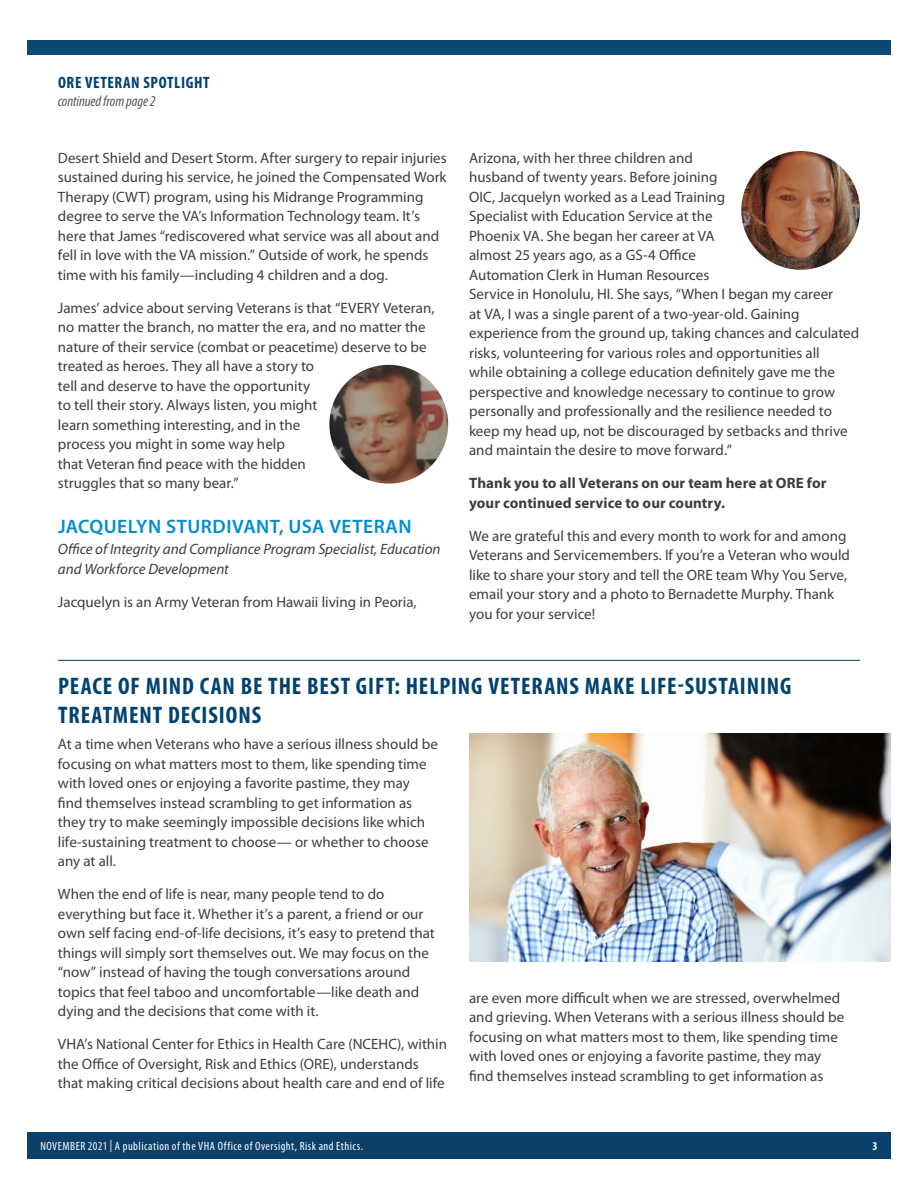
<style>
.page{position:relative;width:918px;height:1188px;background:#fff}
.page>*{position:absolute;margin:0;border:0;box-sizing:border-box;transform-origin:0 0}
.Title_with_Article_D{font:700 condensed 24px/28.7px "Myriad Pro";letter-spacing:.04em;color:#004270}
.Subhead{font:600 19.5px "Myriad Pro";letter-spacing:.025em;color:#008dce}
.t1{font:700 condensed 16.5px "Myriad Pro";letter-spacing:.035em;color:#004270}
.Article_Text{font:15px/19.5px "Myriad Pro";color:#3e3e3f}
.Article_Text-2{font:italic 15px/19.5px "Myriad Pro";color:#3e3e3f}
.Article_Text-3{font:700 15px/19.5px "Myriad Pro";letter-spacing:.005em;color:#3e3e3f}
.t2{font:italic condensed 15px "Myriad Pro";letter-spacing:-.01em;color:#57585a}
.t3{font:condensed 12px "Myriad Pro";letter-spacing:.04em;color:#fff}
.t4{font:700 condensed 12px "Myriad Pro";color:#fff}
.s1{font-size:24.15px}
</style>
<div class="page">
<div style="left:27px;top:1132px;width:864px;height:27px;background:#0b406a"></div>
<div style="left:27px;top:40px;width:864px;height:15px;background:#0d4874"></div>
<img style="left:329px;top:365px;width:119px;height:119px;border-radius:59px">
<hr style="left:58px;top:660px;width:802px;height:1px;background:#004270">
<img style="left:741px;top:151px;width:119px;height:119px;border-radius:59px">
<img style="left:469px;top:734px;width:422px;height:227px">
<p class="t1" style="left:58px;top:72px;width:153px">ORE VETERAN SPOTLIGHT</p>
<p class="t2" style="left:58px;top:92px;width:99px">continued from page 2</p>
<p class="Article_Text" style="left:58px;top:148px;width:390px">Desert Shield and Desert Storm. After surgery to repair injuries sustained during his service, he joined the Compensated Work Therapy (CWT) program, using his Midrange Programming degree to serve the VA’s Information Technology team. It’s here that James “rediscovered what service was all about and fell in love with the VA mission.” Outside of work, he spends time with his family—including 4 children and a dog.</p>
<p class="Article_Text" style="left:58px;top:298px;width:378px">James’ advice about serving Veterans is that “EVERY Veteran, no matter the branch, no matter the era, and no matter the nature of their service (combat or peacetime) deserve to be treated as heroes. They all have a story to<br>tell and deserve to have the opportunity<br>to tell their story. Always listen, you might<br>learn something interesting, and in the<br>process you might in some way help<br>that Veteran find peace with the hidden<br>struggles that so many bear.”</p>
<h3 class="Subhead" style="left:58px;top:514px;width:355px">JACQUELYN STURDIVANT, USA VETERAN</h3>
<p class="Article_Text-2" style="left:58px;top:539px;width:384px">Office of Integrity and Compliance Program Specialist, Education and Workforce Development</p>
<p class="Article_Text" style="left:58px;top:592px;width:360px">Jacquelyn is an Army Veteran from Hawaii living in Peoria,</p>
<p class="Article_Text" style="left:469px;top:148px;width:392px">Arizona, with her three children and<br>husband of twenty years. Before joining<br>OIC, Jacquelyn worked as a Lead Training<br>Specialist with Education Service at the<br>Phoenix VA. She began her career at VA<br>almost 25 years ago, as a GS-4 Office<br>Automation Clerk in Human Resources<br>Service in Honolulu, HI. She says, “When I began my career<br>at VA, I was a single parent of a two-year-old. Gaining experience from the ground up, taking chances and calculated risks, volunteering for various roles and opportunities all<br>while obtaining a college education definitely gave me the perspective and knowledge necessary to continue to grow personally and professionally and the resilience needed to keep my head up, not be discouraged by setbacks and thrive and maintain the desire to move forward.”</p>
<p class="Article_Text-3" style="left:469px;top:473px;width:359px">Thank you to all Veterans on our team here at ORE for your continued service to our country.</p>
<p class="Article_Text" style="left:469px;top:526px;width:382px">We are grateful this and every month to work for and among Veterans and Servicemembers. If you’re a Veteran who would like to share your story and tell the ORE team Why You Serve, email your story and a photo to Bernadette Murphy. Thank you for your service!</p>
<h2 class="Title_with_Article_D" style="left:58px;top:671px;width:735px">PEACE OF MIND CAN BE THE BEST GIFT: HELPING VETERANS MAKE LIFE-SUSTAINING<br>TREATMENT DECISION<span class="s1">S</span></h2>
<p class="Article_Text" style="left:58px;top:734px;width:382px">At a time when Veterans who have a serious illness should be focusing on what matters most to them, like spending time with loved ones or enjoying a favorite pastime, they may find themselves instead scrambling to get information as they try to make seemingly impossible decisions like which life-sustaining treatment to choose— or whether to choose any at all.</p>
<p class="Article_Text" style="left:58px;top:884px;width:378px">When the end of life is near, many people tend to do everything but face it. Whether it’s a parent, a friend or our own self facing end-of-life decisions, it’s easy to pretend that things will simply sort themselves out. We may focus on the “now” instead of having the tough conversations around topics that feel taboo and uncomfortable—like death and dying and the decisions that come with it.</p>
<p class="Article_Text" style="left:58px;top:1034px;width:391px">VHA’s National Center for Ethics in Health Care (NCEHC), within the Office of Oversight, Risk and Ethics (ORE), understands that making critical decisions about health care and end of life</p>
<p class="Article_Text" style="left:469px;top:988px;width:377px">are even more difficult when we are stressed, overwhelmed and grieving. When Veterans with a serious illness should be focusing on what matters most to them, like spending time with loved ones or enjoying a favorite pastime, they may find themselves instead scrambling to get information as</p>
<p class="t3" style="left:40px;top:1139px;width:324px">NOVEMBER 2021 | A publication of the VHA Office of Oversight, Risk and Ethics.</p>
<p class="t4" style="left:872px;top:1139px;width:7px">3</p>
</div>
